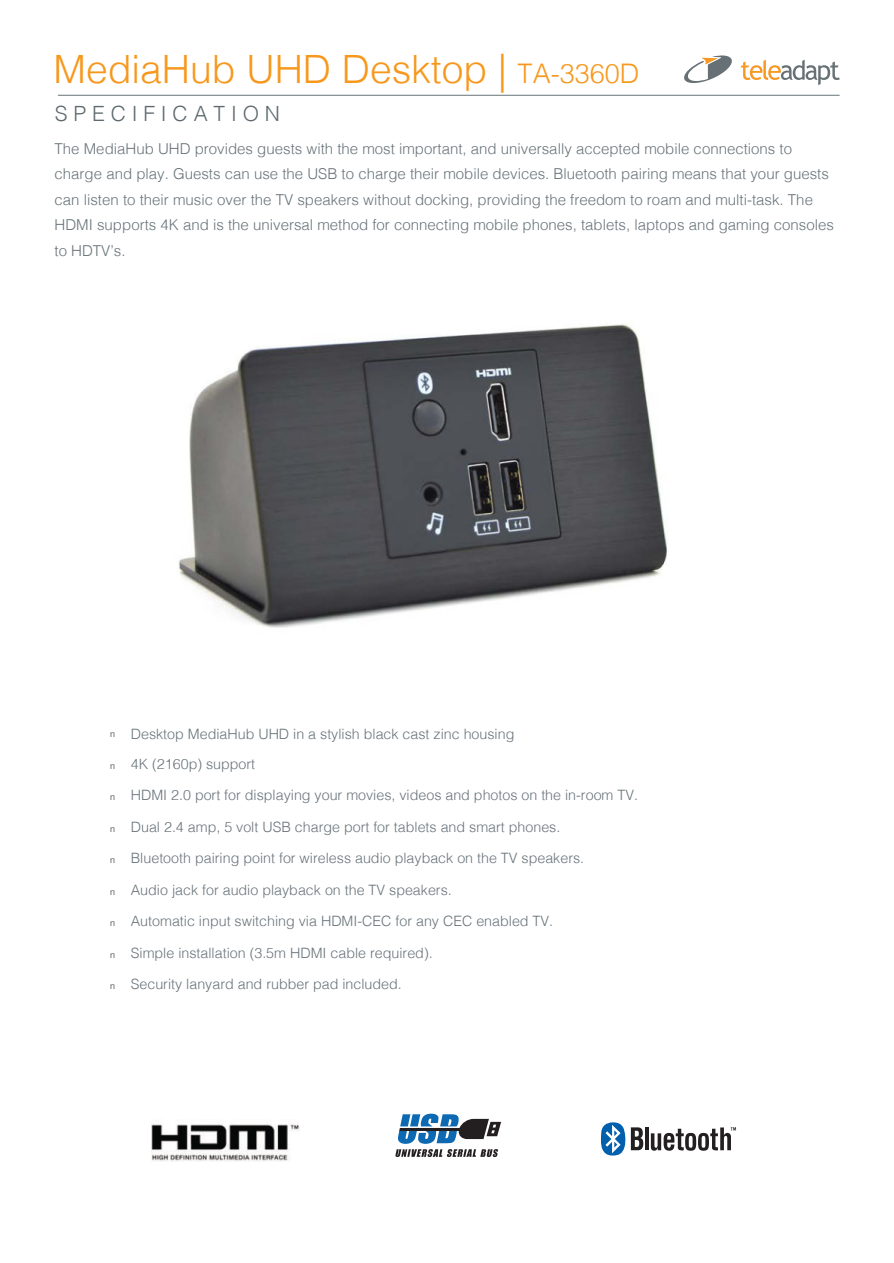
<style>
.page{position:relative;width:894px;height:1263px;background:#fff}
.page>*{position:absolute;margin:0;border:0;box-sizing:border-box;transform-origin:0 0}
.t1{font:300 39px "Helvetica";color:#f7981d}
.t2{font:300 21px "Helvetica";color:#5e696f}
.t3{font:300 15px/25.5px "Helvetica";color:#687379}
.t4{font:300 14.25px/29.2px "Helvetica";color:#687379}
.s1{font-size:27px}
.s2{font-family:"Lucida Grande";font-weight:400;font-size:9px}
</style>
<div class="page">
<img style="left:178px;top:324px;width:490px;height:304px">
<hr style="left:58px;top:95px;width:781px;height:1px;background:#687379">
<svg style="left:740px;top:60px;width:99px;height:25px"></svg>
<svg style="left:684px;top:55px;width:48px;height:28px"></svg>
<img style="left:151px;top:1124px;width:148px;height:38px">
<svg style="left:395px;top:1114px;width:106px;height:43px"></svg>
<svg style="left:645px;top:1127px;width:3px;height:23px"></svg>
<svg style="left:650px;top:1127px;width:85px;height:24px"></svg>
<svg style="left:600px;top:1122px;width:43px;height:34px"></svg>
<h1 class="t1" style="left:54px;top:55px;width:587px">MediaHub UHD Desktop | <span class="s1">TA-3360D</span></h1>
<h2 class="t2" style="left:55px;top:106px;width:227px">S P E C I F I C A T I O N</h2>
<p class="t3" style="left:55px;top:138px;width:780px">The MediaHub UHD provides guests with the most important, and universally accepted mobile connections to charge and play. Guests can use the USB to charge their mobile devices. Bluetooth pairing means that your guests can listen to their music over the TV speakers without docking, providing the freedom to roam and multi-task. The HDMI supports 4K and is the universal method for connecting mobile phones, tablets, laptops and gaming consoles to HDTV’s.</p>
<p class="t4" style="left:110px;top:722px;width:406px"><sup>n</sup> Desktop MediaHub UHD in a stylish black cast zinc housing <span class="s2">n</span> 4K (2160p) support</p>
<p class="t4" style="left:110px;top:782px;width:529px"><span class="s2">n</span> HDMI 2.0 port for displaying your movies, videos and photos on the in-room TV.</p>
<p class="t4" style="left:110px;top:814px;width:452px"><span class="s2">n</span> Dual 2.4 amp, 5 volt USB charge port for tablets and smart phones.</p>
<p class="t4" style="left:110px;top:845px;width:475px"><span class="s2">n</span> Bluetooth pairing point for wireless audio playback on the TV speakers.</p>
<p class="t4" style="left:110px;top:877px;width:343px"><span class="s2">n</span> Audio jack for audio playback on the TV speakers.</p>
<p class="t4" style="left:110px;top:908px;width:445px"><span class="s2">n</span> Automatic input switching via HDMI-CEC for any CEC enabled TV.</p>
<p class="t4" style="left:110px;top:940px;width:324px"><span class="s2">n</span> Simple installation (3.5m HDMI cable required).</p>
<p class="t4" style="left:110px;top:971px;width:293px"><span class="s2">n</span> Security lanyard and rubber pad included.</p>
</div>
